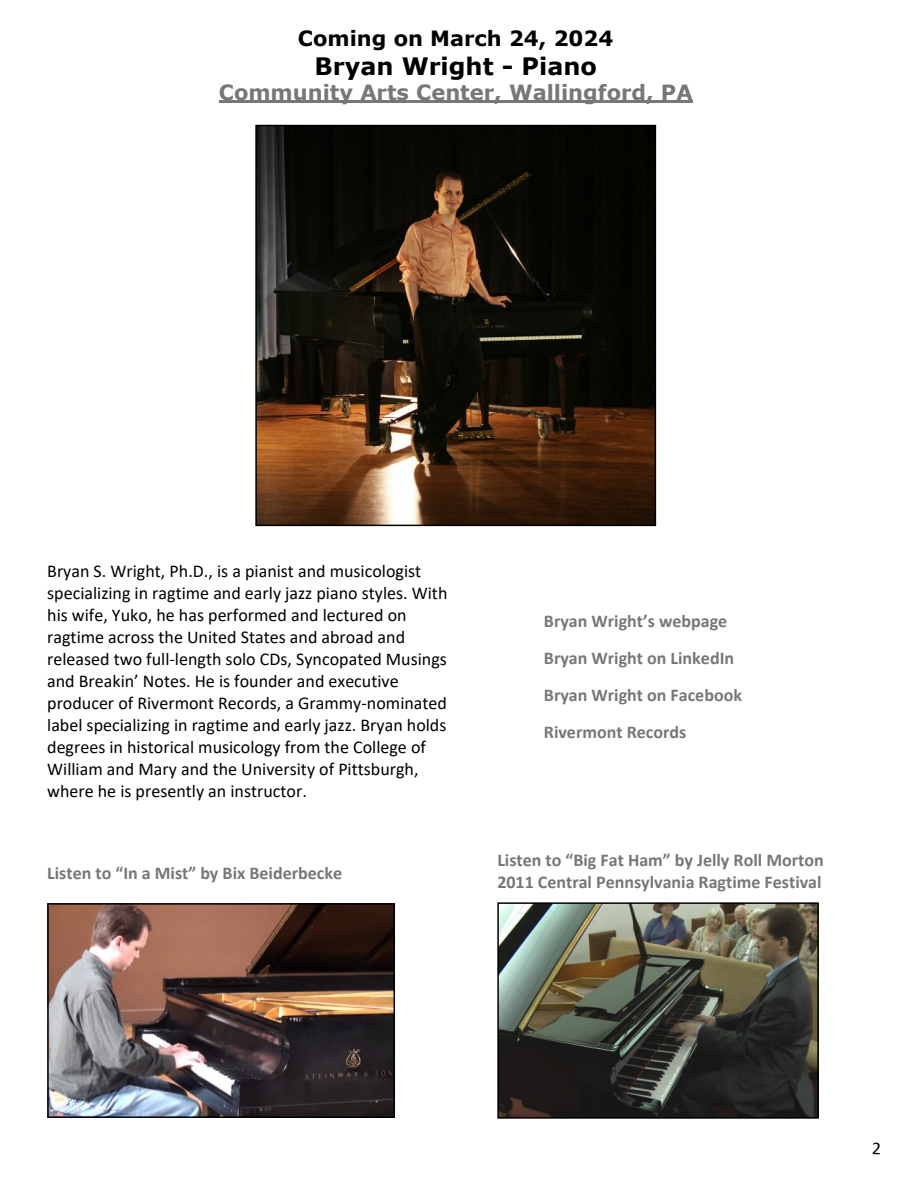
<style>
.page{position:relative;width:918px;height:1188px;background:#fff}
.page>*{position:absolute;margin:0;border:0;box-sizing:border-box;transform-origin:0 0}
.t1{font:700 24px "Verdana";color:#000}
.t2{font:700 21px "Verdana";color:#777}
.t3{font:700 21px "Verdana";color:#000}
.t4{font:18px/22px "Calibri";color:#000}
.t5{font:700 18px/37px "Calibri";color:#777}
</style>
<div class="page">
<hr style="left:219px;top:100px;width:474px;height:3px;background:#777">
<img style="left:258px;top:128px;width:395px;height:395px">
<div style="left:255px;top:125px;width:401px;height:401px;border:2px solid #000"></div>
<img style="left:50px;top:906px;width:342px;height:209px">
<div style="left:47px;top:903px;width:348px;height:215px;border:2px solid #000"></div>
<img style="left:500px;top:905px;width:316px;height:211px">
<div style="left:497px;top:902px;width:322px;height:217px;border:2px solid #000"></div>
<p class="t3" style="left:298px;top:30px;width:317px">Coming on March 24, 2024</p>
<h1 class="t1" style="left:315px;top:57px;width:284px">Bryan Wright - Piano</h1>
<p class="t2" style="left:219px;top:84px;width:475px">Community Arts Center, Wallingford, PA</p>
<p class="t4" style="left:47px;top:562px;width:402px">Bryan S. Wright, Ph.D., is a pianist and musicologist specializing in ragtime and early jazz piano styles. With his wife, Yuko, he has performed and lectured on ragtime across the United States and abroad and released two full-length solo CDs, Syncopated Musings and Breakin’ Notes. He is founder and executive producer of Rivermont Records, a Grammy-nominated label specializing in ragtime and early jazz. Bryan holds degrees in historical musicology from the College of William and Mary and the University of Pittsburgh, where he is presently an instructor.</p>
<p class="t5" style="left:47px;top:856px;width:296px">Listen to “In a Mist” by Bix Beiderbecke</p>
<p class="t5" style="left:544px;top:604px;width:200px">Bryan Wright’s webpage<br>Bryan Wright on LinkedIn<br>Bryan Wright on Facebook<br>Rivermont Records</p>
<p class="t5" style="left:497px;top:850px;width:328px;line-height:22px">Listen to “Big Fat Ham” by Jelly Roll Morton<br>2011 Central Pennsylvania Ragtime Festival</p>
</div>
